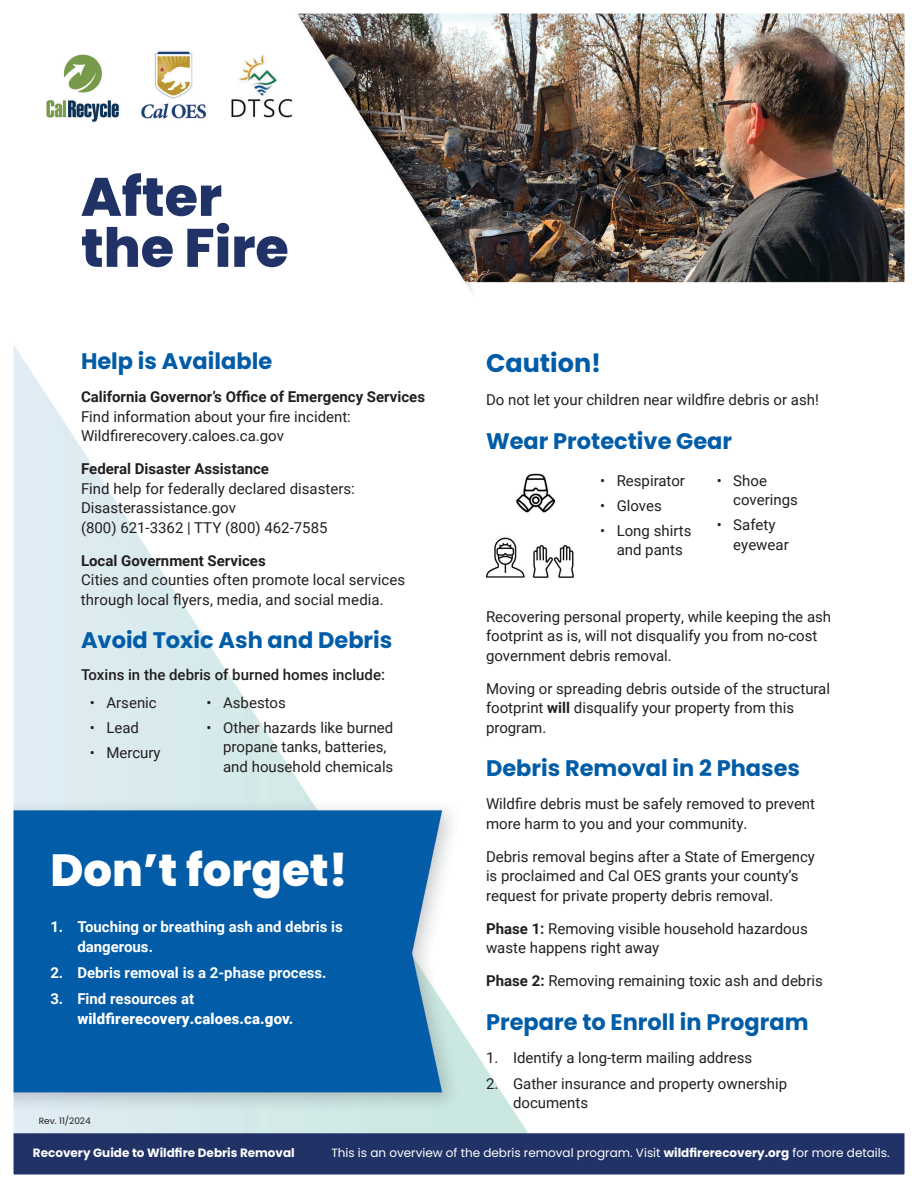
<style>
.page{position:relative;width:918px;height:1188px;background:#fff}
.page>*{position:absolute;margin:0;border:0;box-sizing:border-box;transform-origin:0 0}
.t1{font:800 54px/51px "Poppins";color:#213266}
.t2{font:800 45px "Poppins";color:#fff}
.t3{font:700 25.5px "Poppins";color:#015ca7}
.t4{font:700 22.5px "Poppins";color:#015ca7}
.t5{font:15px/19.5px "Roboto";color:#231f20}
.t6{font:700 15px/19.5px "Roboto";color:#fff}
.t7{font:700 15px "Roboto";color:#231f20}
.t8{font:500 15px "Roboto";color:#231f20}
.t9{font:900 15px "Roboto";letter-spacing:.01em;color:#fff}
.t10{font:12px "Poppins";color:#fff}
.t11{font:700 12px "Poppins";color:#fff}
.t12{font:9px "Poppins";color:#231f20}
.s1{font-weight:700}
</style>
<div class="page">
<img style="left:15px;top:15px;width:888px;height:1158px">
<div style="left:531px;top:470px;width:46px;height:52px;background:#fff"></div>
<img style="left:447px;top:455px;width:113px;height:71px">
<h1 class="t1" style="left:81px;top:172px;width:209px">After the Fire</h1>
<h3 class="t4" style="left:81px;top:348px;width:193px">Help is Available</h3>
<p class="t7" style="left:81px;top:386px;width:346px">California Governor’s Office of Emergency Services</p>
<p class="t5" style="left:81px;top:406px;width:271px">Find information about your fire incident:<br>Wildfirerecovery.caloes.ca.gov</p>
<p class="t7" style="left:81px;top:458px;width:190px">Federal Disaster Assistance</p>
<p class="t5" style="left:81px;top:478px;width:275px">Find help for federally declared disasters:<br>Disasterassistance.gov<br>(800) 621-3362 | TTY (800) 462-7585</p>
<p class="t7" style="left:81px;top:550px;width:186px">Local Government Services</p>
<p class="t5" style="left:81px;top:569px;width:326px">Cities and counties often promote local services through local flyers, media, and social media.</p>
<h3 class="t4" style="left:81px;top:627px;width:313px">Avoid Toxic Ash and Debris</h3>
<p class="t8" style="left:81px;top:664px;width:306px">Toxins in the debris of burned homes include:</p>
<p class="t5" style="left:90px;top:692px;width:68px">• Arsenic</p>
<p class="t5" style="left:90px;top:717px;width:51px">• Lead</p>
<p class="t5" style="left:90px;top:742px;width:72px">• Mercury</p>
<p class="t5" style="left:207px;top:692px;width:81px">• Asbestos</p>
<p class="t5" style="left:223px;top:717px;width:172px;text-indent:-16px">• Other hazards like burned propane tanks, batteries, and household chemicals</p>
<h2 class="t2" style="left:50px;top:844px;width:299px">Don’t forget!</h2>
<p class="t6" style="left:77px;top:917px;width:267px;text-indent:-27px">1. Touching or breathing ash and debris is dangerous.</p>
<p class="t6" style="left:50px;top:962px;width:278px">2. Debris removal is a 2-phase process.</p>
<p class="t6" style="left:50px;top:989px;width:145px">3. Find resources at</p>
<p class="t9" style="left:77px;top:1008px;width:218px">wildfirerecovery.caloes.ca.gov.</p>
<h3 class="t3" style="left:486px;top:349px;width:117px">Caution!</h3>
<p class="t5" style="left:486px;top:390px;width:334px">Do not let your children near wildfire debris or ash!</p>
<h3 class="t4" style="left:486px;top:428px;width:248px">Wear Protective Gear</h3>
<p class="t5" style="left:600px;top:470px;width:86px">• Respirator</p>
<p class="t5" style="left:600px;top:495px;width:63px">• Gloves</p>
<p class="t5" style="left:600px;top:520px;width:93px;text-align:center">• Long shirts and pants</p>
<p class="t5" style="left:733px;top:470px;width:66px;text-indent:-16px">• Shoe coverings</p>
<p class="t5" style="left:733px;top:514px;width:57px;text-indent:-16px">• Safety eyewear</p>
<p class="t5" style="left:486px;top:606px;width:347px">Recovering personal property, while keeping the ash footprint as is, will not disqualify you from no-cost government debris removal.</p>
<p class="t5" style="left:486px;top:678px;width:346px">Moving or spreading debris outside of the structural footprint <span class="s1">will</span> disqualify your property from this program.</p>
<h3 class="t4" style="left:486px;top:755px;width:316px">Debris Removal in 2 Phases</h3>
<p class="t5" style="left:486px;top:793px;width:331px">Wildfire debris must be safely removed to prevent more harm to you and your community.</p>
<p class="t5" style="left:486px;top:846px;width:330px">Debris removal begins after a State of Emergency is proclaimed and Cal OES grants your county’s request for private property debris removal.</p>
<p class="t5" style="left:486px;top:918px;width:323px"><span class="s1">Phase 1:</span> Removing visible household hazardous waste happens right away</p>
<p class="t5" style="left:486px;top:970px;width:338px"><span class="s1">Phase 2:</span> Removing remaining toxic ash and debris</p>
<h3 class="t4" style="left:486px;top:1009px;width:324px">Prepare to Enroll in Program</h3>
<p class="t5" style="left:486px;top:1047px;width:268px">1. Identify a long-term mailing address</p>
<p class="t5" style="left:513px;top:1073px;width:276px;text-indent:-27px">2. Gather insurance and property ownership documents</p>
<p class="t12" style="left:39px;top:1115px;width:54px">Rev. 11/2024</p>
<p class="t11" style="left:33px;top:1146px;width:263px">Recovery Guide to Wildfire Debris Removal</p>
<p class="t10" style="left:331px;top:1146px;width:560px">This is an overview of the debris removal program. Visit <span class="s1">wildfirerecovery.org</span> for more details.</p>
</div>
